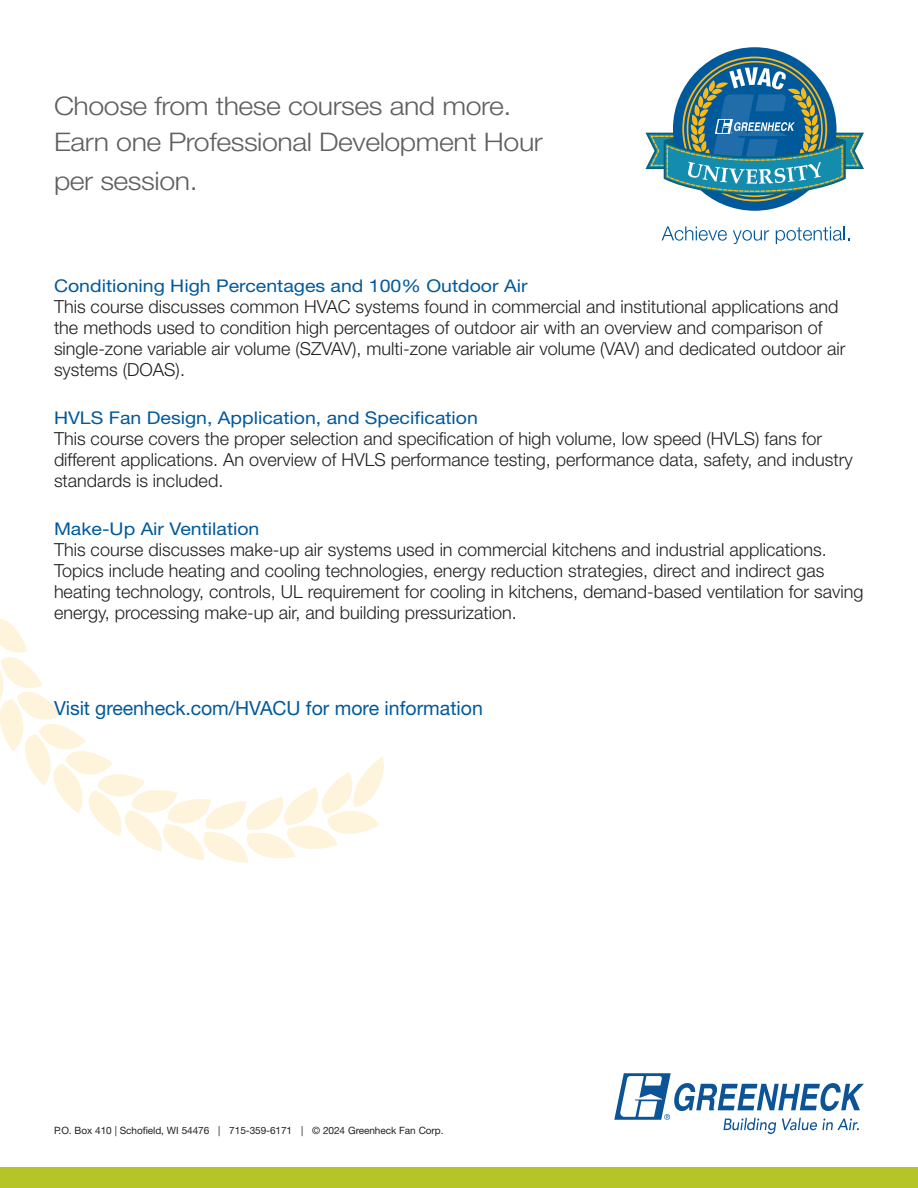
<style>
.page{position:relative;width:918px;height:1188px;background:#fff}
.page>*{position:absolute;margin:0;border:0;box-sizing:border-box;transform-origin:0 0}
.t1{font:300 25.65px/36px "Helvetica Neue LT Std";letter-spacing:-.015em;color:#5f5f62;scale:1.11 1}
.t2{font:19.5px "Helvetica Neue LT Std";letter-spacing:-.005em;color:#00599b}
.t3{font:300 18px/21px "Helvetica Neue LT Std";color:#231f20}
.t4{font:17.55px "Helvetica Neue LT Std";color:#00599b;scale:1.11 1}
.t5{font:10.05px "Helvetica Neue LT Std";letter-spacing:-.01em;color:#231f20}
</style>
<div class="page">
<svg style="left:0;top:618px;width:384px;height:245px"></svg>
<div style="left:673px;top:47px;width:163px;height:164px;background:#00599b;border-radius:50%"></div>
<svg style="left:645px;top:57px;width:219px;height:144px"></svg>
<svg style="left:662px;top:226px;width:65px;height:15px"></svg>
<svg style="left:733px;top:230px;width:36px;height:14px"></svg>
<svg style="left:776px;top:226px;width:74px;height:18px"></svg>
<svg style="left:614px;top:1073px;width:250px;height:61px"></svg>
<div style="left:0;top:1168px;width:918px;height:20px;background:#b5c527"></div>
<h1 class="t1" style="left:54px;top:87px;width:442px">Choose from these courses and more.<br>Earn one Professional Development Hour</h1>
<h1 class="t1" style="left:54px;top:162px;width:131px">per session.</h1>
<p class="t4" style="left:54px;top:275px;width:428px">Conditioning High Percentages and 100% Outdoor Air</p>
<p class="t3" style="left:54px;top:296px;width:793px">This course discusses common HVAC systems found in commercial and institutional applications and the methods used to condition high percentages of outdoor air with an overview and comparison of single-zone variable air volume (SZVAV), multi-zone variable air volume (VAV) and dedicated outdoor air systems (DOAS).</p>
<p class="t4" style="left:54px;top:407px;width:383px">HVLS Fan Design, Application, and Specification</p>
<p class="t3" style="left:54px;top:428px;width:800px">This course covers the proper selection and specification of high volume, low speed (HVLS) fans for different applications. An overview of HVLS performance testing, performance data, safety, and industry standards is included.</p>
<p class="t4" style="left:54px;top:518px;width:187px">Make-Up Air Ventilation</p>
<p class="t3" style="left:54px;top:539px;width:811px">This course discusses make-up air systems used in commercial kitchens and industrial applications.<br>Topics include heating and cooling technologies, energy reduction strategies, direct and indirect gas heating technology, controls, UL requirement for cooling in kitchens, demand-based ventilation for saving energy, processing make-up air, and building pressurization.</p>
<p class="t2" style="left:54px;top:696px;width:430px">Visit greenheck.com/HVACU for more information</p>
<p class="t5" style="left:54px;top:1124px;width:391px">P.O. Box 410 | Schofield, WI 54476 | 715-359-6171 | © 2024 Greenheck Fan Corp.</p>
</div>
